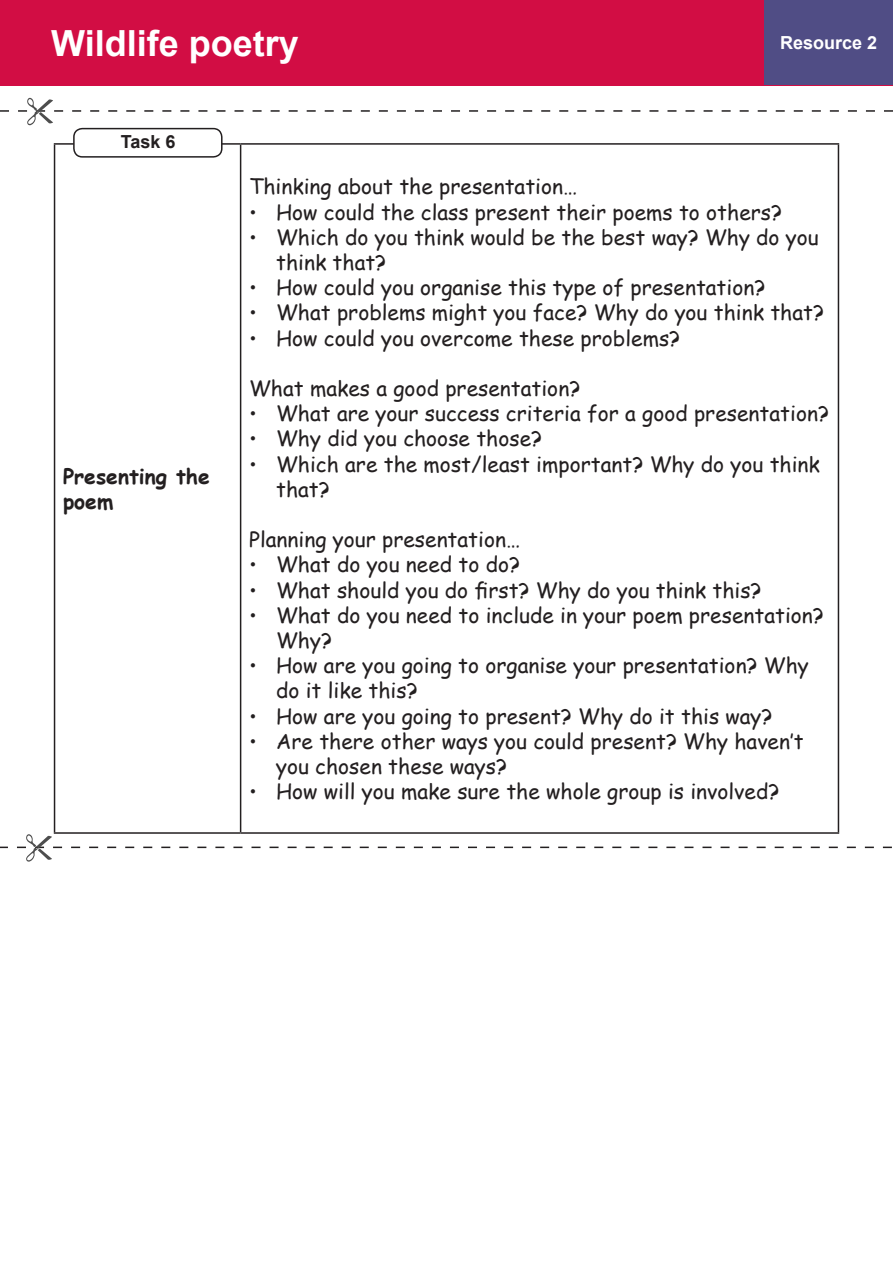
<style>
.page{position:relative;width:893px;height:1263px;background:#fff}
.page>*{position:absolute;margin:0;border:0;box-sizing:border-box;transform-origin:0 0}
.t1{font:700 36px "Arial";color:#fff}
.t2{font:21px/25.2px "Comic Sans MS";color:#231f20}
.t3{font:700 21px/25.2px "Comic Sans MS";color:#231f20}
.t4{font:700 18px "Arial";color:#fff}
.t5{font:700 18px "Arial";color:#231f20}
</style>
<div class="page">
<div style="left:0;top:0;width:893px;height:85px;background:#d20d44"></div>
<div style="left:764px;top:0;width:129px;height:85px;background:#504d85"></div>
<svg style="left:0;top:98px;width:893px;height:27px"></svg>
<hr style="left:54px;top:143px;width:187px;height:2px;background:#231f20">
<hr style="left:54px;top:145px;width:1px;height:687px;background:#231f20">
<hr style="left:241px;top:143px;width:598px;height:2px;background:#231f20">
<hr style="left:240px;top:145px;width:1px;height:687px;background:#231f20">
<hr style="left:838px;top:145px;width:1px;height:687px;background:#231f20">
<hr style="left:54px;top:832px;width:187px;height:2px;background:#231f20">
<hr style="left:241px;top:832px;width:598px;height:2px;background:#231f20">
<div style="left:74px;top:129px;width:148px;height:28px;background:#fff;border-radius:9px"></div>
<div style="left:73px;top:128px;width:150px;height:30px;border:2px solid #231f20;border-radius:9px"></div>
<svg style="left:0;top:834px;width:892px;height:28px"></svg>
<h1 class="t1" style="left:51px;top:19px;width:249px">Wildlife poetry</h1>
<p class="t4" style="left:780px;top:31px;width:99px">Resource 2</p>
<p class="t5" style="left:121px;top:130px;width:56px">Task 6</p>
<p class="t3" style="left:63px;top:463px;width:148px">Presenting the poem</p>
<p class="t2" style="left:249px;top:174px;width:330px">Thinking about the presentation…</p>
<p class="t2" style="left:249px;top:199px;width:535px">• How could the class present their poems to others?</p>
<p class="t2" style="left:276px;top:224px;width:544px;text-indent:-27px">• Which do you think would be the best way? Why do you think that?</p>
<p class="t2" style="left:249px;top:274px;width:518px">• How could you organise this type of presentation?</p>
<p class="t2" style="left:249px;top:300px;width:576px">• What problems might you face? Why do you think that?</p>
<p class="t2" style="left:249px;top:325px;width:433px">• How could you overcome these problems?</p>
<p class="t2" style="left:249px;top:375px;width:333px">What makes a good presentation?</p>
<p class="t2" style="left:249px;top:400px;width:581px">• What are your success criteria for a good presentation?</p>
<p class="t2" style="left:249px;top:426px;width:295px">• Why did you choose those?</p>
<p class="t2" style="left:276px;top:451px;width:545px;text-indent:-27px">• Which are the most/least important? Why do you think that?</p>
<p class="t2" style="left:249px;top:526px;width:273px">Planning your presentation…</p>
<p class="t2" style="left:249px;top:552px;width:272px">• What do you need to do?</p>
<p class="t2" style="left:249px;top:577px;width:514px">• What should you do first? Why do you think this?</p>
<p class="t2" style="left:276px;top:602px;width:549px;text-indent:-27px">• What do you need to include in your poem presentation?<br>Why?</p>
<p class="t2" style="left:276px;top:652px;width:534px;text-indent:-27px">• How are you going to organise your presentation? Why do it like this?</p>
<p class="t2" style="left:249px;top:703px;width:525px">• How are you going to present? Why do it this way?</p>
<p class="t2" style="left:276px;top:728px;width:529px;text-indent:-27px">• Are there other ways you could present? Why haven’t you chosen these ways?</p>
<p class="t2" style="left:249px;top:778px;width:532px">• How will you make sure the whole group is involved?</p>
</div>
